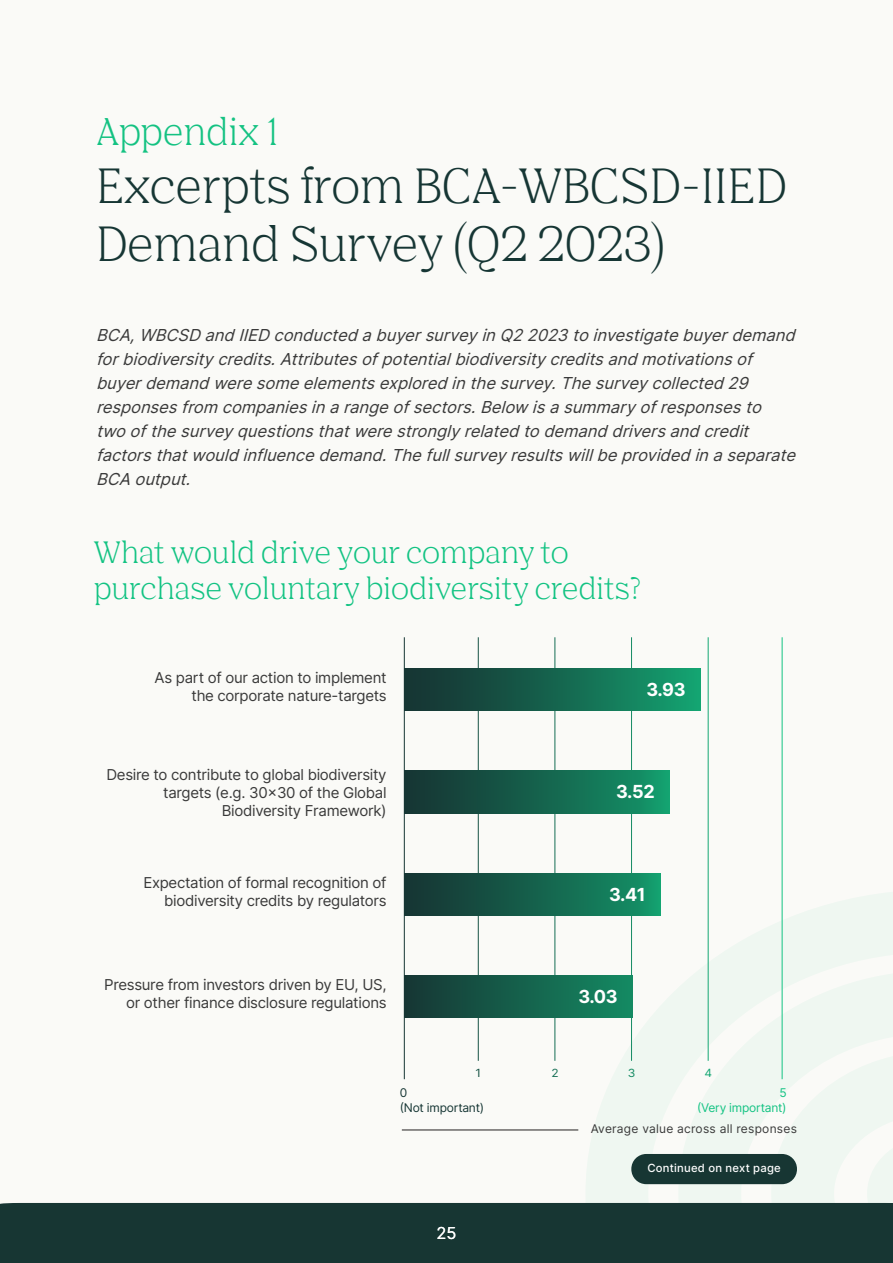
<style>
.page{position:relative;width:893px;height:1263px;background:#fafaf7}
.page>*{position:absolute;margin:0;border:0;box-sizing:border-box;transform-origin:0 0}
.Heading{font:300 48px/57.6px "Nib Pro";color:#163634}
.Heading-2{font:300 37.5px "Nib Pro";color:#14c282}
.t1{font:300 30px/36px "Nib Pro";color:#13c383}
.t2{font:700 18px "Inter";letter-spacing:-.02em;color:#fff}
.t3{font:italic 16.5px/24px "Inter";color:#3a3a3a}
.t4{font:16.5px "Inter";color:#fff}
.t5{font:15px/18px "Inter";letter-spacing:-.02em;color:#3a3a3a;text-align:right}
.t6{font:12px "Inter";letter-spacing:.02em;color:#3a3a3a}
.t7{font:12px/14.4px "Inter";letter-spacing:-.02em;color:#13c383;text-align:right}
.t8{font:12px/14.4px "Inter";letter-spacing:-.02em;color:#163634}
.t9{font:500 11.25px "Inter";letter-spacing:.02em;color:#fff}
.t10{font:11.25px "Inter";color:#155244;scale:1.07 1}
.t11{font:11.25px "Inter";color:#156e54;scale:1.07 1}
.t12{font:11.25px "Inter";color:#148b63;scale:1.07 1}
.t13{font:11.25px "Inter";color:#14a773;scale:1.07 1}
</style>
<div class="page">
<svg style="left:585px;top:892px;width:308px;height:311px;fill:#eff7f1"></svg>
<div style="left:0;top:1203px;width:893px;height:60px;background:#173633"></div>
<div style="left:631px;top:1154px;width:166px;height:30px;background:#173633;border-radius:15px"></div>
<hr style="left:404px;top:637px;width:1px;height:442px;background:#163634">
<hr style="left:782px;top:637px;width:1px;height:442px;background:#13c383">
<hr style="left:478px;top:637px;width:1px;height:424px;background:#155244">
<hr style="left:555px;top:637px;width:1px;height:424px;background:#156e54">
<hr style="left:631px;top:637px;width:1px;height:424px;background:#148b63">
<hr style="left:708px;top:637px;width:1px;height:424px;background:#14a773">
<div style="left:404px;top:668px;width:296px;height:43px;background:linear-gradient(to right,#162d2f,#149f6f)"></div>
<div style="left:404px;top:975px;width:228px;height:43px;background:linear-gradient(to right,#163634,#148a62)"></div>
<div style="left:404px;top:771px;width:265px;height:42px;background:linear-gradient(to right,#163030,#14986a)"></div>
<div style="left:404px;top:873px;width:256px;height:42px;background:linear-gradient(to right,#163031,#149468)"></div>
<hr style="left:402px;top:1130px;width:176px;height:1px;background:#231f20">
<p class="Heading-2" style="left:96px;top:111px;width:184px">Appendix 1</p>
<p class="Heading" style="left:96px;top:159px;width:693px">Excerpts from BCA-WBCSD-IIED<br>Demand Survey (Q2 2023)</p>
<p class="t3" style="left:96px;top:323px;width:707px">BCA,WBCSD andIIED conductedabuyersurveyinQ22023toinvestigatebuyerdemand forbiodiversitycredits.Attributesofpotentialbiodiversitycreditsandmotivationsof buyerdemandweresomeelementsexploredinthesurvey.Thesurveycollected29 responsesfrom companiesinarangeofsectors.Below isasummaryofresponsesto twoofthesurveyquestionsthatwerestronglyrelatedtodemanddriversandcredit factorsthatwouldinfluencedemand.Thefullsurveyresultswillbeprovidedinaseparate BCA output.</p>
<p class="t1" style="left:94px;top:535px;width:549px">What would drive your company to purchase voluntary biodiversity credits?</p>
<p class="t5" style="left:155px;top:668px;width:234px">As part of our action to implement the corporate nature-targets</p>
<p class="t2" style="left:646px;top:676px;width:41px">3.93</p>
<p class="t5" style="left:106px;top:765px;width:282px">Desire to contribute to global biodiversity targets (e.g. 30×30 of the Global<br>Biodiversity Framework)</p>
<p class="t2" style="left:616px;top:778px;width:40px">3.52</p>
<p class="t5" style="left:143px;top:873px;width:245px">Expectation of formal recognition of biodiversity credits by regulators</p>
<p class="t2" style="left:609px;top:880px;width:38px">3.41</p>
<p class="t5" style="left:104px;top:975px;width:284px">Pressure from investors driven by EU, US, or other finance disclosure regulations</p>
<p class="t2" style="left:578px;top:983px;width:41px">3.03</p>
<p class="t10" style="left:476px;top:1064px;width:7px">1</p>
<p class="t11" style="left:551px;top:1064px;width:8px">2</p>
<p class="t12" style="left:628px;top:1064px;width:9px">3</p>
<p class="t13" style="left:704px;top:1064px;width:9px">4</p>
<p class="t8" style="left:400px;top:1085px;width:86px">0<br>(Not important)</p>
<p class="t7" style="left:697px;top:1085px;width:91px">5<br>(Very important)</p>
<p class="t6" style="left:591px;top:1120px;width:208px">Average value across all responses</p>
<p class="t4" style="left:436px;top:1221px;width:22px">25</p>
<p class="t9" style="left:647px;top:1159px;width:135px">Continued on next page</p>
</div>
